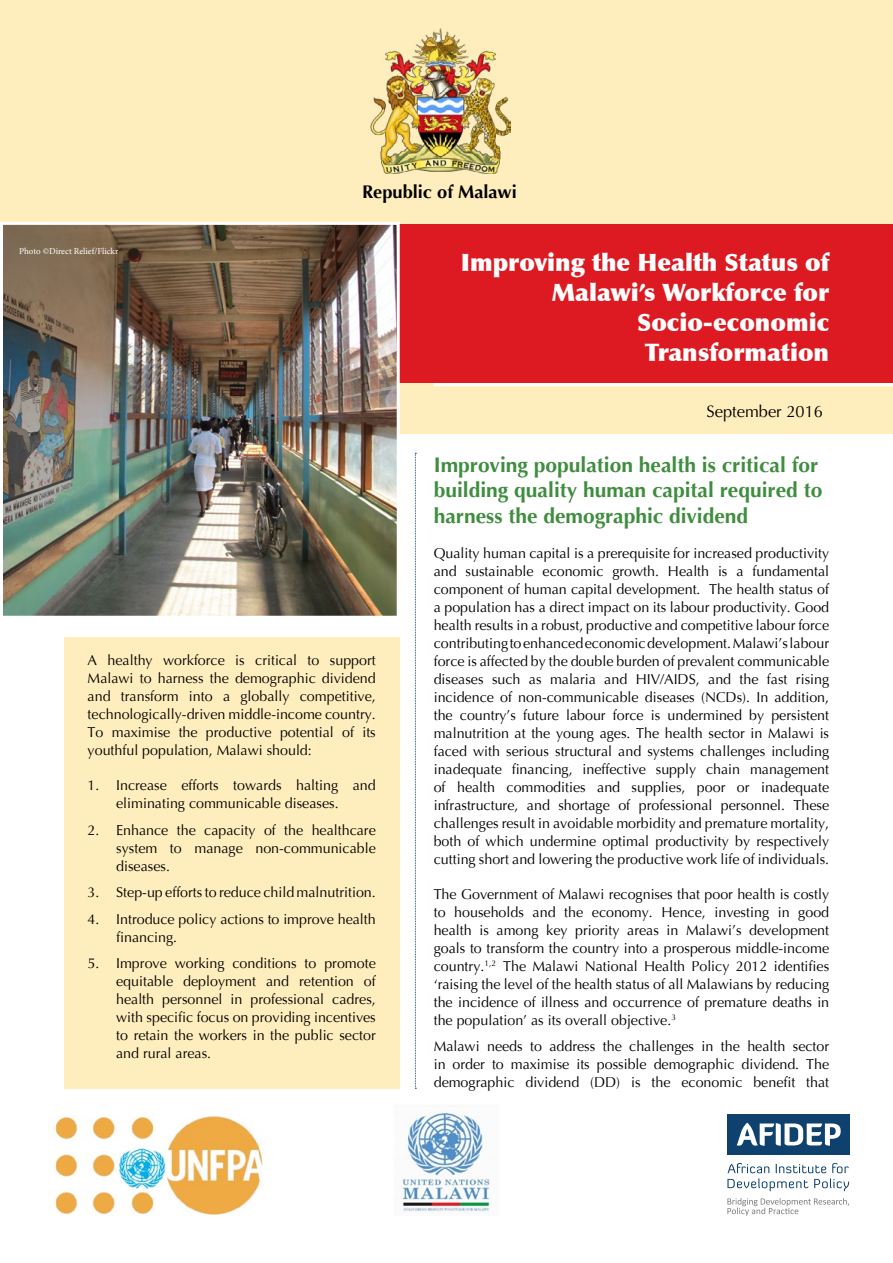
<style>
.page{position:relative;width:893px;height:1263px;background:#fff}
.page>*{position:absolute;margin:0;border:0;box-sizing:border-box;transform-origin:0 0}
.t1{font:900 24px/30px "Optima";color:#fff;text-align:right}
.t2{font:700 21px/25.2px "Optima";color:#3f8d3e}
.t3{font:700 18.3px "Optima";color:#000}
.t4{font:16.5px "Optima";color:#000}
.t5{font:14.25px/18px "Optima";color:#000;text-align:justify}
.t6{font:9px "Minion Pro";color:#fff}
</style>
<div class="page">
<div style="left:0;top:0;width:893px;height:434px;background:#ffeebd"></div>
<svg style="left:415px;top:453px;width:1px;height:636px"></svg>
<div style="left:64px;top:637px;width:336px;height:452px;background:#ffeebd"></div>
<hr style="left:434px;top:383px;width:459px;height:3px;background:#fff">
<div style="left:374px;top:224px;width:519px;height:159px;background:#dd1a21"></div>
<img style="left:4px;top:226px;width:392px;height:389px">
<div style="left:0;top:222px;width:400px;height:397px;border:3px solid #fff"></div>
<img style="left:370px;top:29px;width:141px;height:144px">
<svg style="left:727px;top:1198px;width:122px;height:18px"></svg>
<div style="left:727px;top:1114px;width:123px;height:40px;background:#0e416e"></div>
<svg style="left:727px;top:1163px;width:122px;height:28px"></svg>
<svg style="left:737px;top:1123px;width:104px;height:23px"></svg>
<img style="left:55px;top:1116px;width:208px;height:100px">
<img style="left:399px;top:1111px;width:91px;height:101px">
<p class="t6" style="left:19px;top:245px;width:101px">Photo ©Direct Relief/Flickr</p>
<p class="t3" style="left:362px;top:181px;width:156px">Republic of Malawi</p>
<h1 class="t1" style="left:461px;top:247px;width:370px">Improving the Health Status of<br>Malawi’s Workforce for<br>Socio-economic<br>Transformation</h1>
<p class="t4" style="left:707px;top:401px;width:118px">September 2016</p>
<p class="t5" style="left:88px;top:652px;width:290px">A healthy workforce is critical to support Malawi to harness the demographic dividend and transform into a globally competitive, technologically-driven middle-income country.<br>To maximise the productive potential of its youthful population, Malawi should:</p>
<p class="t5" style="left:116px;top:777px;width:261px;text-indent:-28px">1. Increase efforts towards halting and eliminating communicable diseases.</p>
<p class="t5" style="left:116px;top:821px;width:261px;text-indent:-28px">2. Enhance the capacity of the healthcare system to manage non-communicable diseases.</p>
<p class="t5" style="left:88px;top:884px;width:290px">3. Step-up efforts to reduce child malnutrition.</p>
<p class="t5" style="left:116px;top:910px;width:261px;text-indent:-28px">4. Introduce policy actions to improve health financing.</p>
<p class="t5" style="left:116px;top:955px;width:261px;text-indent:-28px">5. Improve working conditions to promote equitable deployment and retention of health personnel in professional cadres, with specific focus on providing incentives to retain the workers in the public sector and rural areas.</p>
<h2 class="t2" style="left:434px;top:453px;width:390px">Improving population health is critical for building quality human capital required to harness the demographic dividend</h2>
<p class="t5" style="left:434px;top:544px;width:397px">Quality human capital is a prerequisite for increased productivity and sustainable economic growth. Health is a fundamental component of human capital development. The health status of a population has a direct impact on its labour productivity. Good health results in a robust, productive and competitive labour force contributing to enhanced economic development. Malawi’s labour force is affected by the double burden of prevalent communicable diseases such as malaria and HIV/AIDS, and the fast rising incidence of non-communicable diseases (NCDs). In addition, the country’s future labour force is undermined by persistent malnutrition at the young ages. The health sector in Malawi is faced with serious structural and systems challenges including inadequate financing, ineffective supply chain management of health commodities and supplies, poor or inadequate infrastructure, and shortage of professional personnel. These challenges result in avoidable morbidity and premature mortality, both of which undermine optimal productivity by respectively cutting short and lowering the productive work life of individuals.</p>
<p class="t5" style="left:434px;top:885px;width:397px">The Government of Malawi recognises that poor health is costly to households and the economy. Hence, investing in good health is among key priority areas in Malawi’s development goals to transform the country into a prosperous middle-income country.<sup>1,2</sup> The Malawi National Health Policy 2012 identifies ‘raising the level of the health status of all Malawians by reducing the incidence of illness and occurrence of premature deaths in the population’ as its overall objective.<sup>3</sup></p>
<p class="t5" style="left:434px;top:1038px;width:397px">Malawi needs to address the challenges in the health sector in order to maximise its possible demographic dividend. The demographic dividend (DD) is the economic benefit that</p>
</div>
